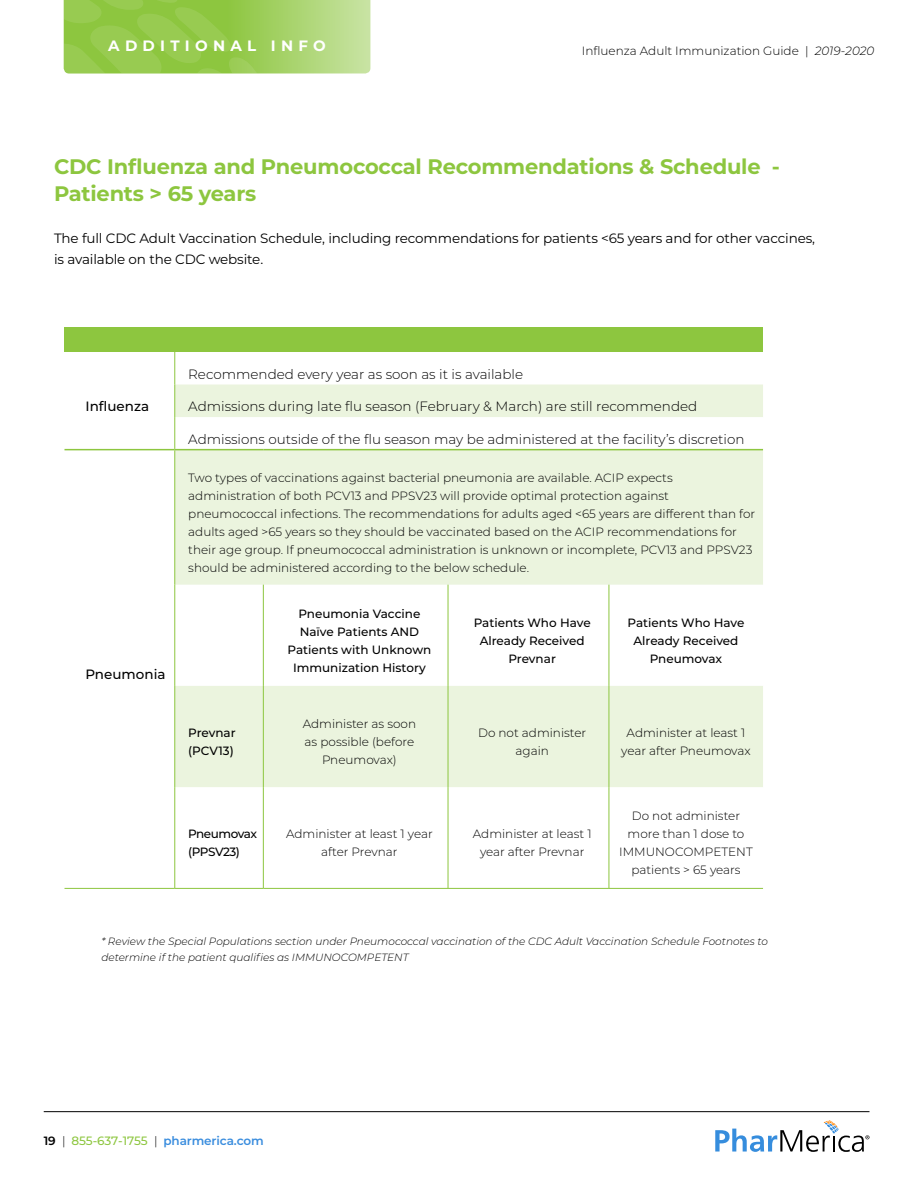
<style>
.page{position:relative;width:918px;height:1188px;background:#fff}
.page>*{position:absolute;margin:0;border:0;box-sizing:border-box;transform-origin:0 0}
.t1{font:700 21px/27px "Montserrat";letter-spacing:-.01em;color:#8dc63f}
.t2{font:700 15px "Montserrat";letter-spacing:.35em;color:#fff}
.t3{font:300 13.5px "Montserrat";color:#000}
.t4{font:13.5px/21px "Montserrat";letter-spacing:-.01em;color:#000}
.t5{font:500 13.5px "Montserrat";color:#000}
.t6{font:300 12px/18px "Montserrat";color:#000;text-align:center}
.t7{font:500 12px/18px "Montserrat";color:#000;text-align:center}
.t8{font:600 12px "Montserrat";letter-spacing:-.01em;color:#3a8dde}
.t9{font:500 12px/18px "Montserrat";letter-spacing:-.04em;color:#000}
.t10{font:italic 300 10.5px/16.5px "Montserrat";color:#000}
.s1{font-style:italic}
.s2{color:#000}
.s3{font-weight:300;color:#000}
.s4{font-weight:500;color:#8dc63f}
</style>
<div class="page">
<svg style="left:715px;top:1121px;width:154px;height:31px"></svg>
<hr style="left:44px;top:1111px;width:825px;height:1px;background:#000">
<svg style="left:64px;top:0;width:306px;height:74px;background:#9fce5d"></svg>
<div style="left:64px;top:328px;width:699px;height:24px;background:#8dc63f"></div>
<svg style="left:176px;top:385px;width:587px;height:402px;fill:#ebf4de"></svg>
<hr style="left:175px;top:352px;width:1px;height:33px;background:#8dc63f">
<hr style="left:175px;top:385px;width:1px;height:32px;background:#8dc63f">
<hr style="left:175px;top:417px;width:1px;height:32px;background:#8dc63f">
<hr style="left:64px;top:449px;width:111px;height:1px;background:#8dc63f">
<hr style="left:175px;top:450px;width:1px;height:135px;background:#8dc63f">
<hr style="left:175px;top:449px;width:88px;height:1px;background:#8dc63f">
<hr style="left:263px;top:449px;width:185px;height:1px;background:#8dc63f">
<hr style="left:448px;top:449px;width:161px;height:1px;background:#8dc63f">
<hr style="left:609px;top:449px;width:154px;height:1px;background:#8dc63f">
<hr style="left:175px;top:585px;width:1px;height:101px;background:#8dc63f">
<hr style="left:263px;top:585px;width:1px;height:101px;background:#8dc63f">
<hr style="left:448px;top:585px;width:1px;height:101px;background:#8dc63f">
<hr style="left:609px;top:585px;width:1px;height:101px;background:#8dc63f">
<hr style="left:175px;top:686px;width:1px;height:101px;background:#8dc63f">
<hr style="left:263px;top:686px;width:1px;height:101px;background:#8dc63f">
<hr style="left:448px;top:686px;width:1px;height:101px;background:#8dc63f">
<hr style="left:609px;top:686px;width:1px;height:101px;background:#8dc63f">
<hr style="left:64px;top:888px;width:111px;height:1px;background:#8dc63f">
<hr style="left:175px;top:787px;width:1px;height:101px;background:#8dc63f">
<hr style="left:263px;top:787px;width:1px;height:101px;background:#8dc63f">
<hr style="left:448px;top:787px;width:1px;height:101px;background:#8dc63f">
<hr style="left:175px;top:888px;width:88px;height:1px;background:#8dc63f">
<hr style="left:263px;top:888px;width:185px;height:1px;background:#8dc63f">
<hr style="left:448px;top:888px;width:161px;height:1px;background:#8dc63f">
<hr style="left:609px;top:787px;width:1px;height:101px;background:#8dc63f">
<hr style="left:609px;top:888px;width:154px;height:1px;background:#8dc63f">
<p class="t2" style="left:108px;top:35px;width:219px">ADDITIONAL INFO</p>
<p class="t6" style="left:582px;top:41px;width:294px">Influenza Adult Immunization Guide | <span class="s1">2019-2020</span></p>
<h1 class="t1" style="left:54px;top:152px;width:728px">CDC Influenza and Pneumococcal Recommendations &amp; Schedule -<br>Patients &gt; 65 years</h1>
<p class="t4" style="left:54px;top:227px;width:763px">The full CDC Adult Vaccination Schedule, including recommendations for patients &lt;65 years and for other vaccines, is available on the CDC website.</p>
<p class="t5" style="left:86px;top:397px;width:65px">Influenza</p>
<p class="t5" style="left:86px;top:665px;width:82px">Pneumonia</p>
<p class="t3" style="left:188px;top:365px;width:336px">Recommended every year as soon as it is available</p>
<p class="t3" style="left:188px;top:397px;width:511px">Admissions during late flu season (February &amp; March) are still recommended</p>
<p class="t3" style="left:188px;top:430px;width:558px">Admissions outside of the flu season may be administered at the facility’s discretion</p>
<p class="t6" style="left:188px;top:468px;width:569px;text-align:left">Two types of vaccinations against bacterial pneumonia are available. ACIP expects administration of both PCV13 and PPSV23 will provide optimal protection against pneumococcal infections. The recommendations for adults aged &lt;65 years are different than for adults aged &gt;65 years so they should be vaccinated based on the ACIP recommendations for their age group. If pneumococcal administration is unknown or incomplete, PCV13 and PPSV23 should be administered according to the below schedule.</p>
<p class="t7" style="left:288px;top:604px;width:145px">Pneumonia Vaccine<br>Naïve Patients AND<br>Patients with Unknown<br>Immunization History</p>
<p class="t7" style="left:474px;top:613px;width:118px">Patients Who Have<br>Already Received<br>Prevnar</p>
<p class="t7" style="left:628px;top:613px;width:118px">Patients Who Have<br>Already Received<br>Pneumovax</p>
<p class="t7" style="left:188px;top:723px;width:49px;text-align:left">Prevnar (PCV13)</p>
<p class="t6" style="left:303px;top:714px;width:115px">Administer as soon as possible (before<br>Pneumovax)</p>
<p class="t6" style="left:478px;top:723px;width:110px">Do not administer again</p>
<p class="t6" style="left:621px;top:723px;width:131px">Administer at least 1 year after Pneumovax</p>
<p class="t9" style="left:188px;top:825px;width:70px">Pneumovax (PPSV23)</p>
<p class="t6" style="left:286px;top:825px;width:148px">Administer at least 1 year after Prevnar</p>
<p class="t6" style="left:473px;top:825px;width:120px">Administer at least 1 year after Prevnar</p>
<p class="t6" style="left:619px;top:807px;width:135px">Do not administer more than 1 dose to<br>IMMUNOCOMPETENT patients &gt; 65 years</p>
<p class="t10" style="left:101px;top:933px;width:668px">* Review the Special Populations section under Pneumococcal vaccination of the CDC Adult Vaccination Schedule Footnotes to determine if the patient qualifies as IMMUNOCOMPETENT</p>
<p class="t8" style="left:44px;top:1132px;width:222px"><span class="s2">19</span> <span class="s3">|</span> <span class="s4">855-637-1755</span> <span class="s3">|</span> pharmerica.com</p>
</div>
